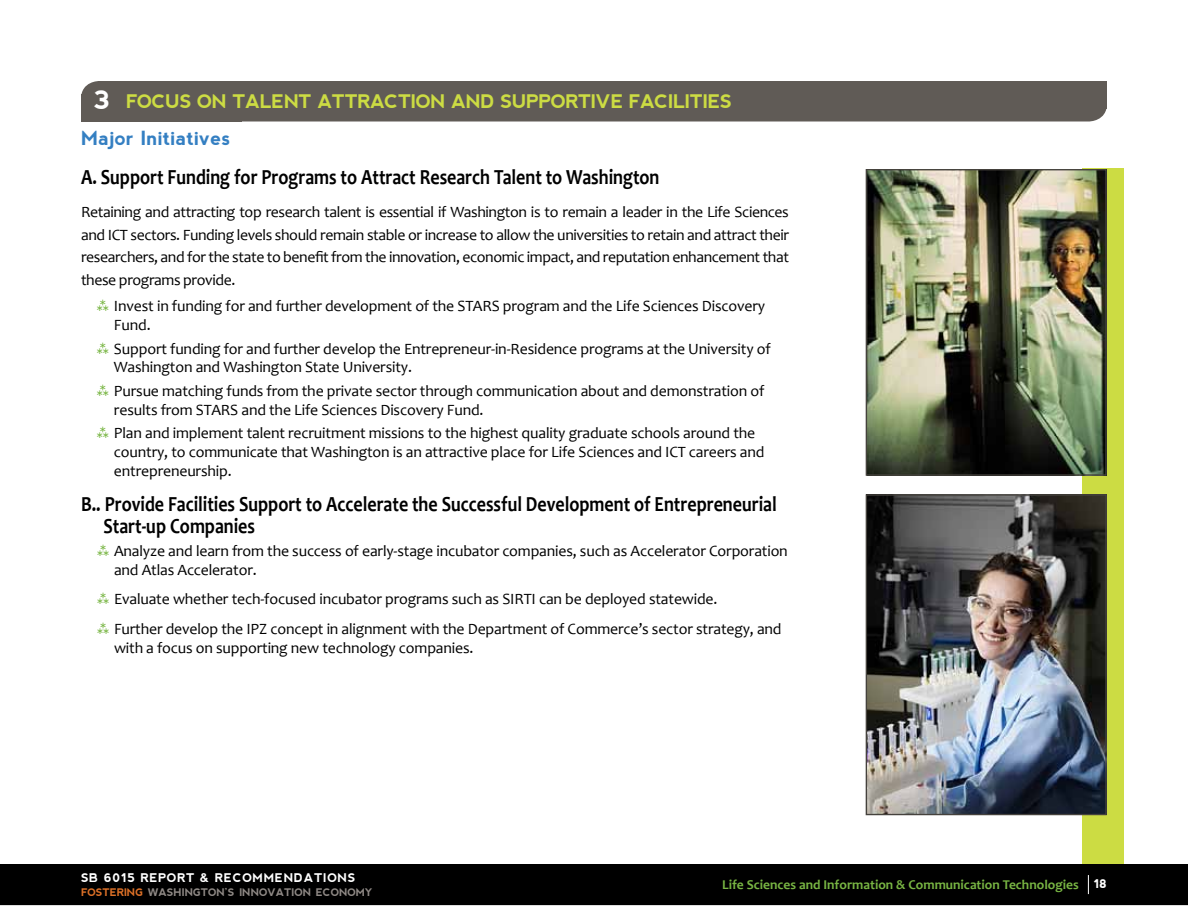
<style>
.page{position:relative;width:1188px;height:918px;background:#fff}
.page>*{position:absolute;margin:0;border:0;box-sizing:border-box;transform-origin:0 0}
.t1{font:700 21.6px/21.6px "Candara";color:#000;scale:.83 1}
.t2{font:700 19.5px "nevis";letter-spacing:.01em;color:#347fc2}
.t3{font:700 18.75px "nevis";letter-spacing:-.025em;color:#ccdc43}
.t4{font:15.75px/18.9px "Candara";letter-spacing:-.01em;color:#000}
.t5{font:700 13.5px "Candara";color:#78b543}
.t6{font:700 12px "nevis";letter-spacing:.05em;color:#fff}
.t7{font:700 10.5px "nevis";letter-spacing:-.01em;color:#8f8985}
.s1{font-size:25.5px;color:#fff}
.s2{color:#dc7027}
</style>
<div class="page">
<div style="left:1px;top:865px;width:1186px;height:39px;background:#000"></div>
<div style="left:0;top:864px;width:1188px;height:41px;border:2px solid #000"></div>
<svg style="left:1088px;top:875px;width:1px;height:19px"></svg>
<div style="left:1082px;top:169px;width:42px;height:695px;background:#ccdc43"></div>
<div style="left:81px;top:81px;width:1026px;height:41px;background:#605b56;border-radius:18px"></div>
<div style="left:946px;top:81px;width:161px;height:28px;background:#605b56"></div>
<div style="left:81px;top:95px;width:161px;height:27px;background:#605b56"></div>
<img style="left:868px;top:171px;width:237px;height:303px">
<div style="left:866px;top:169px;width:241px;height:307px;border:1px solid #45423d"></div>
<img style="left:868px;top:496px;width:237px;height:317px">
<div style="left:866px;top:494px;width:241px;height:321px;border:1px solid #45423d"></div>
<p class="t3" style="left:93px;top:91px;width:433px"><span class="s1">3</span> FOCUS ON TALENT ATTRACTION AND SUPP</p>
<p class="t3" style="left:551px;top:91px;width:183px">ORTIVE FAC ILITIES</p>
<p class="t2" style="left:81px;top:127px;width:151px">MAJOR INITIATIVES</p>
<h1 class="t1" style="left:81px;top:166px;width:699px">A. Support Funding for Programs to Attract Research Talent to Washington</h1>
<p class="t4" style="left:81px;top:201px;width:710px;line-height:22.5px;text-align:justify">Retaining and attracting top research talent is essential if Washington is to remain a leader in the Life Sciences and ICT sectors. Funding levels should remain stable or increase to allow the universities to retain and attract their researchers, and for the state to benefit from the innovation, economic impact, and reputation enhancement that these programs provide.</p>
<p class="t4" style="left:114px;top:297px;width:653px">Invest in funding for and further development of the STARS program and the Life Sciences Discovery<br>Fund.</p>
<p class="t4" style="left:114px;top:339px;width:658px">Support funding for and further develop the Entrepreneur-in-Residence programs at the University of<br>Washington and Washington State University.</p>
<p class="t4" style="left:114px;top:381px;width:652px">Pursue matching funds from the private sector through communication about and demonstration of results from STARS and the Life Sciences Discovery Fund.</p>
<p class="t4" style="left:114px;top:424px;width:652px">Plan and implement talent recruitment missions to the highest quality graduate schools around the country, to communicate that Washington is an attractive place for Life Sciences and ICT careers and entrepreneurship.</p>
<h1 class="t1" style="left:104px;top:493px;width:813px;text-indent:-22px">B.. Provide Facilities Support to Accelerate the Successful Development of Entrepreneurial<br>Start-up Companies</h1>
<p class="t4" style="left:114px;top:541px;width:675px">Analyze and learn from the success of early-stage incubator companies, such as Accelerator Corporation and Atlas Accelerator.</p>
<p class="t4" style="left:114px;top:585px;width:669px;line-height:29.4px">Evaluate whether tech-focused incubator programs such as SIRTI can be deployed statewide.<br>Further develop the IPZ concept in alignment with the Department of Commerce’s sector strategy, and</p>
<p class="t4" style="left:114px;top:638px;width:361px">with a focus on supporting new technology companies.</p>
<p class="t6" style="left:81px;top:871px;width:276px">SB 6015 REPORT &amp; RECOMM ENDATIONS</p>
<p class="t7" style="left:81px;top:886px;width:109px"><span class="s2">FOSTERING</span> WASHINGTON</p>
<p class="t7" style="left:225px;top:886px;width:27px">’S INNO</p>
<p class="t7" style="left:267px;top:886px;width:25px">VATION</p>
<p class="t7" style="left:316px;top:886px;width:25px">ECONO</p>
<p class="t7" style="left:356px;top:886px;width:18px">MY</p>
<p class="t5" style="left:722px;top:876px;width:358px">Life Sciences and Information &amp; Communication Technologies</p>
<p class="t6" style="left:1094px;top:877px;width:15px">18</p>
</div>
